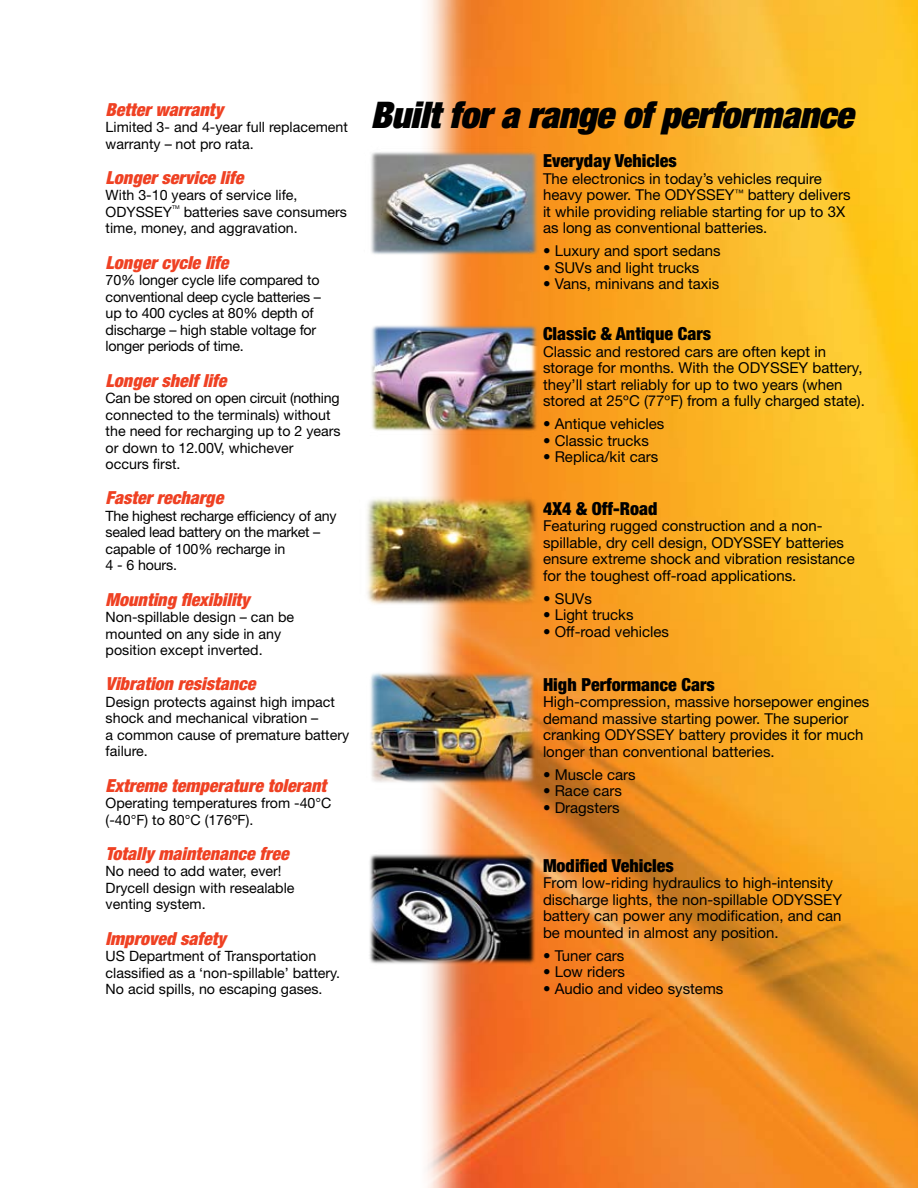
<style>
.page{position:relative;width:918px;height:1188px;background:#fff}
.page>*{position:absolute;margin:0;border:0;box-sizing:border-box;transform-origin:0 0}
.t1{font:italic 900 expanded 36.75px "Helvetica Neue";letter-spacing:-.01em;color:#000}
.t2{font:italic 900 condensed 18px "Helvetica Neue";color:#ef4123}
.t3{font:900 condensed 18px "Helvetica Neue";color:#000}
.t4{font:15px/16.5px "Helvetica Neue";color:#000}
.t5{font:14.25px/16.5px "Helvetica Neue";color:#000}
.t6{font:14.25px/16.5px "Helvetica Neue";letter-spacing:-.02em;color:#000}
.t7{font:5.25px "Helvetica Neue";color:#000}
</style>
<div class="page">
<img style="left:427px;top:0;width:491px;height:1188px">
<img style="left:367px;top:484px;width:185px;height:154px">
<img style="left:371px;top:309px;width:183px;height:148px">
<img style="left:370px;top:655px;width:189px;height:145px">
<img style="left:369px;top:841px;width:185px;height:154px">
<img style="left:371px;top:137px;width:182px;height:131px">
<p class="t2" style="left:106px;top:98px;width:119px">Better warranty</p>
<p class="t5" style="left:106px;top:119px;width:244px">Limited 3- and 4-year full replacement warranty – not pro rata.</p>
<p class="t2" style="left:106px;top:166px;width:139px">Longer service life</p>
<p class="t5" style="left:106px;top:187px;width:193px">With 3-10 years of service life,<br>ODYSSEY</p>
<p class="t7" style="left:172px;top:204px;width:9px">TM</p>
<p class="t5" style="left:106px;top:203px;width:243px;text-indent:78px">batteries save consumers time, money, and aggravation.</p>
<p class="t2" style="left:106px;top:251px;width:124px">Longer cycle life</p>
<p class="t5" style="left:106px;top:272px;width:217px">70% longer cycle life compared to conventional deep cycle batteries – up to 400 cycles at 80% depth of discharge – high stable voltage for longer periods of time.</p>
<p class="t2" style="left:106px;top:369px;width:122px">Longer shelf life</p>
<p class="t5" style="left:106px;top:390px;width:237px">Can be stored on open circuit (nothing connected to the terminals) without the need for recharging up to 2 years or down to 12.00V, whichever<br>occurs first.</p>
<p class="t2" style="left:106px;top:487px;width:119px">Faster recharge</p>
<p class="t6" style="left:106px;top:507px;width:232px">The highest recharge efficiency of any sealed lead battery on the market – capable of 100% recharge in<br>4 - 6 hours.</p>
<p class="t2" style="left:106px;top:588px;width:146px">Mounting flexibility</p>
<p class="t5" style="left:106px;top:609px;width:190px">Non-spillable design – can be mounted on any side in any position except inverted.</p>
<p class="t2" style="left:106px;top:673px;width:151px">Vibration resistance</p>
<p class="t5" style="left:106px;top:693px;width:245px">Design protects against high impact shock and mechanical vibration –<br>a common cause of premature battery failure.</p>
<p class="t2" style="left:106px;top:774px;width:222px">Extreme temperature tolerant</p>
<p class="t5" style="left:106px;top:795px;width:227px">Operating temperatures from -40°C (-40°F) to 80°C (176ºF).</p>
<p class="t2" style="left:106px;top:842px;width:185px">Totally maintenance free</p>
<p class="t5" style="left:106px;top:863px;width:190px">No need to add water, ever!<br>Drycell design with resealable venting system.</p>
<p class="t2" style="left:106px;top:927px;width:122px">Improved safety</p>
<p class="t5" style="left:106px;top:948px;width:236px">US Department of Transportation classified as a ‘non-spillable’ battery.<br>No acid spills, no escaping gases.</p>
<h1 class="t1" style="left:371px;top:91px;width:484px">Built for a range of performance</h1>
<p class="t3" style="left:543px;top:150px;width:135px">Everyday Vehicles</p>
<p class="t4" style="left:543px;top:170px;width:309px">The electronics in today’s vehicles require heavy power. The ODYSSEY<sup>™</sup> battery delivers it while providing reliable starting for up to 3X as long as conventional batteries.</p>
<p class="t4" style="left:543px;top:243px;width:179px">• Luxury and sport sedans</p>
<p class="t4" style="left:543px;top:259px;width:158px">• SUVs and light trucks</p>
<p class="t4" style="left:543px;top:276px;width:178px">• Vans, minivans and taxis</p>
<p class="t3" style="left:543px;top:323px;width:170px">Classic &amp; Antique Cars</p>
<p class="t4" style="left:543px;top:343px;width:324px">Classic and restored cars are often kept in storage for months. With the ODYSSEY battery, they’ll start reliably for up to two years (when stored at 25ºC (77ºF) from a fully charged state).</p>
<p class="t4" style="left:543px;top:416px;width:123px">• Antique vehicles</p>
<p class="t4" style="left:543px;top:432px;width:107px">• Classic trucks</p>
<p class="t4" style="left:543px;top:449px;width:117px">• Replica/kit cars</p>
<p class="t3" style="left:543px;top:497px;width:116px">4X4 &amp; Off-Road</p>
<p class="t4" style="left:543px;top:518px;width:313px">Featuring rugged construction and a non&shy;spillable, dry cell design, ODYSSEY batteries ensure extreme shock and vibration resistance for the toughest off-road applications.</p>
<p class="t4" style="left:543px;top:590px;width:50px">• SUVs</p>
<p class="t4" style="left:543px;top:606px;width:92px">• Light trucks</p>
<p class="t4" style="left:543px;top:623px;width:128px">• Off-road vehicles</p>
<p class="t3" style="left:543px;top:673px;width:173px">High Performance Cars</p>
<p class="t4" style="left:543px;top:693px;width:328px">High-compression, massive horsepower engines demand massive starting power. The superior cranking ODYSSEY battery provides it for much longer than conventional batteries.</p>
<p class="t4" style="left:543px;top:766px;width:94px">• Muscle cars</p>
<p class="t4" style="left:543px;top:782px;width:80px">• Race cars</p>
<p class="t4" style="left:543px;top:799px;width:78px">• Dragsters</p>
<p class="t3" style="left:543px;top:854px;width:132px">Modified Vehicles</p>
<p class="t4" style="left:543px;top:874px;width:300px">From low-riding hydraulics to high-intensity discharge lights, the non-spillable Odyssey battery can power any modification, and can be mounted in almost any position.</p>
<p class="t4" style="left:543px;top:947px;width:83px">• Tuner cars</p>
<p class="t4" style="left:543px;top:963px;width:83px">• Low riders</p>
<p class="t4" style="left:543px;top:980px;width:182px">• Audio and video systems</p>
</div>
